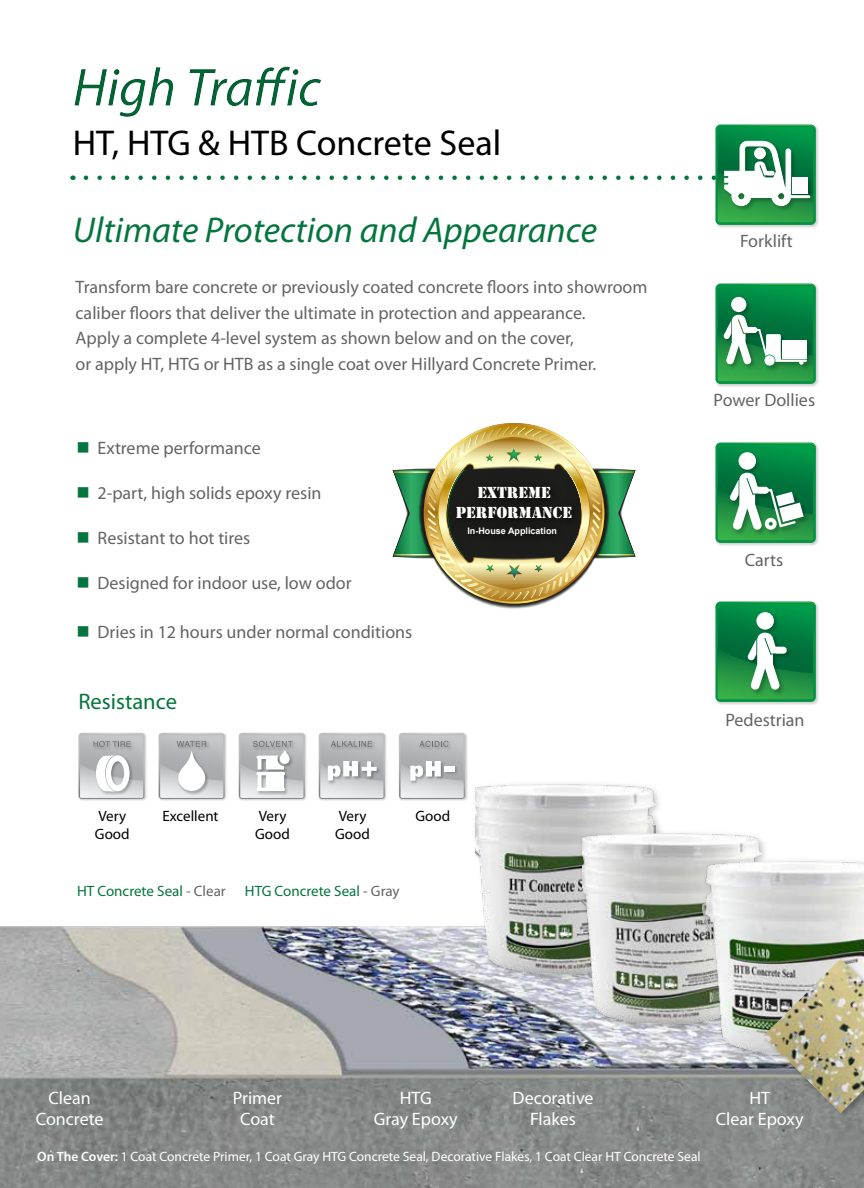
<style>
.page{position:relative;width:864px;height:1188px;background:#fff}
.page>*{position:absolute;margin:0;border:0;box-sizing:border-box;transform-origin:0 0}
.t1{font:italic 54px "Myriad Pro";color:#05753f}
.t2{font:italic 36px "Myriad Pro";color:#05753f}
.t3{font:36px "Myriad Pro";color:#000}
.t4{font:22.5px "Myriad Pro";color:#05753f}
.t5{font:18px/25.5px "Myriad Pro";color:#636466}
.t6{font:18px/21px "Myriad Pro";color:#fff;text-align:center}
.t7{font:16.5px/19.8px "Stencil";color:#fff;text-align:center}
.t8{font:15px "Myriad Pro";color:#05753f}
.t9{font:15px/18px "Myriad Pro";color:#000}
.t10{font:13.5px "Myriad Pro";color:#fff}
.t11{font:700 9px "Arial";color:#fff}
.s1{color:#05753f}
.s2{color:#636466}
.s3{font-weight:600}
</style>
<div class="page">
<img style="left:0;top:926px;width:864px;height:262px">
<div style="left:471px;top:780px;width:194px;height:204px;background:#000;opacity:.25"></div>
<img style="left:475px;top:784px;width:180px;height:190px">
<div style="left:578px;top:829px;width:193px;height:204px;background:#000;opacity:.25"></div>
<img style="left:583px;top:833px;width:179px;height:190px">
<div style="left:62px;top:52px;width:317px;height:121px;background:#000;opacity:.25"></div>
<img style="left:715px;top:283px;width:104px;height:104px">
<div style="left:715px;top:284px;width:101px;height:100px;background:linear-gradient(to right,#039546,#009443);border-radius:5px"></div>
<svg style="left:716px;top:285px;width:100px;height:96px"></svg>
<img style="left:716px;top:124px;width:103px;height:104px">
<div style="left:715px;top:125px;width:101px;height:100px;background:linear-gradient(to right,#039546,#009443);border-radius:5px"></div>
<img style="left:816px;top:139px;width:2px;height:75px">
<svg style="left:86px;top:126px;width:730px;height:96px"></svg>
<div style="left:792px;top:178px;width:16px;height:16px;background:#fff"></div>
<img style="left:715px;top:442px;width:104px;height:104px">
<div style="left:715px;top:443px;width:101px;height:100px;background:linear-gradient(to right,#039546,#009443);border-radius:5px"></div>
<svg style="left:716px;top:444px;width:100px;height:96px"></svg>
<img style="left:715px;top:601px;width:104px;height:104px">
<div style="left:715px;top:602px;width:101px;height:100px;background:linear-gradient(to right,#039546,#009443);border-radius:5px"></div>
<svg style="left:716px;top:603px;width:100px;height:96px;background:#2e965b"></svg>
<svg style="left:392px;top:468px;width:44px;height:91px"></svg>
<svg style="left:592px;top:468px;width:44px;height:91px"></svg>
<svg style="left:424px;top:423px;width:180px;height:181px"></svg>
<svg style="left:426px;top:425px;width:176px;height:177px;background:#d5b35e"></svg>
<svg style="left:439px;top:438px;width:151px;height:151px"></svg>
<svg style="left:446px;top:427px;width:136px;height:154px;background:#ada372"></svg>
<div style="left:451px;top:481px;width:131px;height:47px;background:#171816"></div>
<div style="left:462px;top:522px;width:105px;height:23px;background:#191a18"></div>
<img style="left:78px;top:732px;width:69px;height:69px">
<svg style="left:79px;top:733px;width:66px;height:66px"></svg>
<img style="left:158px;top:732px;width:69px;height:69px">
<svg style="left:159px;top:733px;width:66px;height:66px;background:#c5c7c8"></svg>
<img style="left:238px;top:732px;width:69px;height:69px">
<svg style="left:239px;top:733px;width:66px;height:66px"></svg>
<img style="left:318px;top:732px;width:69px;height:69px">
<svg style="left:319px;top:733px;width:66px;height:66px;background:#c3c4c6"></svg>
<img style="left:398px;top:732px;width:70px;height:69px">
<svg style="left:399px;top:733px;width:66px;height:66px;background:#c2c4c6"></svg>
<div style="left:444px;top:766px;width:10px;height:5px;background:#fff"></div>
<div style="left:699px;top:857px;width:165px;height:206px;background:#000;opacity:.25"></div>
<img style="left:703px;top:861px;width:161px;height:192px">
<div style="left:763px;top:958px;width:101px;height:162px;background:#868a89"></div>
<img style="left:763px;top:959px;width:101px;height:154px">
<h1 class="t1" style="left:73px;top:54px;width:250px">High Traff ic</h1>
<h2 class="t3" style="left:73px;top:123px;width:430px">HT, HTG &amp; HTB Concrete Seal</h2>
<h2 class="t2" style="left:73px;top:208px;width:526px">Ultimate Protection and Appearance</h2>
<p class="t5" style="left:76px;top:275px;width:573px">Transform bare concrete or previously coated concrete floors into showroom caliber floors that deliver the ultimate in protection and appearance.<br>Apply a complete 4-level system as shown below and on the cover,<br>or apply HT, HTG or HTB as a single coat over Hillyard Concrete Primer.</p>
<p class="t5" style="left:76px;top:436px;width:186px"><span class="s1">■</span> Extreme performance</p>
<p class="t5" style="left:76px;top:481px;width:247px"><span class="s1">■</span> 2-part, high solids epoxy resin</p>
<p class="t5" style="left:76px;top:526px;width:175px"><span class="s1">■</span> Resistant to hot tires</p>
<p class="t5" style="left:76px;top:571px;width:277px"><span class="s1">■</span> Designed for indoor use, low odor</p>
<p class="t5" style="left:76px;top:620px;width:337px"><span class="s1">■</span> Dries in 12 hours under normal conditions</p>
<p class="t4" style="left:78px;top:689px;width:100px">Resistance</p>
<p class="t7" style="left:456px;top:483px;width:118px">EXTREME<br>PERFORMANCE</p>
<p class="t11" style="left:467px;top:525px;width:91px">In-House Application</p>
<p class="t9" style="left:95px;top:808px;width:36px">Very<br>Good</p>
<p class="t9" style="left:163px;top:808px;width:58px">Excellent</p>
<p class="t9" style="left:255px;top:808px;width:36px">Very<br>Good</p>
<p class="t9" style="left:335px;top:808px;width:36px">Very<br>Good</p>
<p class="t9" style="left:415px;top:808px;width:36px">Good</p>
<p class="t8" style="left:77px;top:883px;width:150px">HT Concrete Seal <span class="s2">- Clear</span></p>
<p class="t8" style="left:245px;top:883px;width:156px">HTG Concrete Seal <span class="s2">- Gray</span></p>
<p class="t5" style="left:740px;top:228px;width:54px">Forklift</p>
<p class="t5" style="left:714px;top:387px;width:103px">Power Dollies</p>
<p class="t5" style="left:745px;top:547px;width:40px">Carts</p>
<p class="t5" style="left:725px;top:708px;width:81px">Pedestrian</p>
<p class="t6" style="left:36px;top:1087px;width:69px">Clean<br>Concrete</p>
<p class="t6" style="left:233px;top:1087px;width:51px">Primer<br>Coat</p>
<p class="t6" style="left:374px;top:1087px;width:86px">HTG<br>Gray Epoxy</p>
<p class="t6" style="left:513px;top:1087px;width:82px">Decorative<br>Flakes</p>
<p class="t6" style="left:716px;top:1087px;width:89px">HT<br>Clear Epoxy</p>
<p class="t10" style="left:37px;top:1149px;width:665px"><span class="s3">On The Cover:</span> 1 Coat Concrete Primer, 1 Coat Gray HTG Concrete Seal, Decorative Flakes, 1 Coat Clear HT Concrete Seal</p>
</div>
